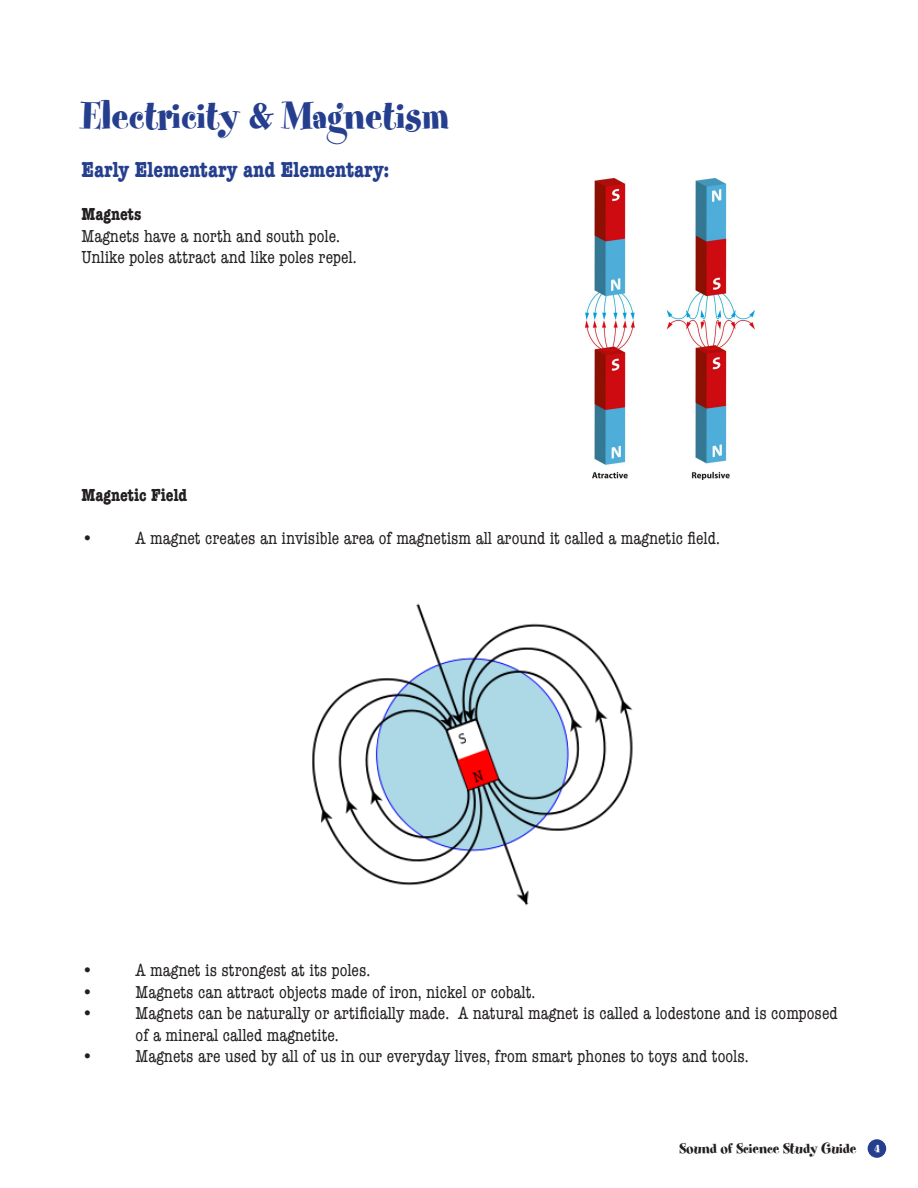
<style>
.page{position:relative;width:918px;height:1188px;background:#fff}
.page>*{position:absolute;margin:0;border:0;box-sizing:border-box;transform-origin:0 0}
.Paragraph_Style_1{font:43.5px "Spumoni";color:#253f8e}
.t1{font:700 condensed 22.5px "American Typewriter";color:#253f8e}
.t2{font:condensed 18px "American Typewriter";color:#231f20}
.t3{font:700 condensed 18px "American Typewriter";color:#231f20}
.t4{font:16.5px "Spumoni";color:#231f20}
.s1{font-size:13.5px;color:#fff}
</style>
<div class="page">
<div style="left:868px;top:1139px;width:18px;height:19px;background:#253f8e;border-radius:50%"></div>
<img style="left:586px;top:178px;width:168px;height:302px">
<img style="left:312px;top:603px;width:321px;height:303px">
<p class="Paragraph_Style_1" style="left:82px;top:94px;width:369px">Electricity &amp; Magnetism</p>
<h4 class="t1" style="left:82px;top:151px;width:309px">Early Elementary and Elementary:</h4>
<p class="t3" style="left:82px;top:200px;width:61px">Magnets</p>
<p class="t2" style="left:82px;top:222px;width:260px">Magnets have a north and south pole.</p>
<p class="t2" style="left:82px;top:244px;width:277px">Unlike poles attract and like poles repel.</p>
<p class="t3" style="left:82px;top:480px;width:107px">Magnetic Field</p>
<p class="t2" style="left:82px;top:525px;width:640px">• A magnet creates an invisible area of magnetism all around it called a magnetic field.</p>
<p class="t2" style="left:82px;top:957px;width:290px">• A magnet is strongest at its poles.</p>
<p class="t2" style="left:82px;top:978px;width:455px">• Magnets can attract objects made of iron, nickel or cobalt.</p>
<p class="t2" style="left:82px;top:1000px;width:758px">• Magnets can be naturally or artificially made. A natural magnet is called a lodestone and is composed</p>
<p class="t2" style="left:136px;top:1021px;width:205px">of a mineral called magnetite.</p>
<p class="t2" style="left:82px;top:1043px;width:669px">• Magnets are used by all of us in our everyday lives, from smart phones to toys and tools.</p>
<p class="t4" style="left:679px;top:1140px;width:202px">Sound of Science Study Guide <span class="s1">4</span></p>
</div>
